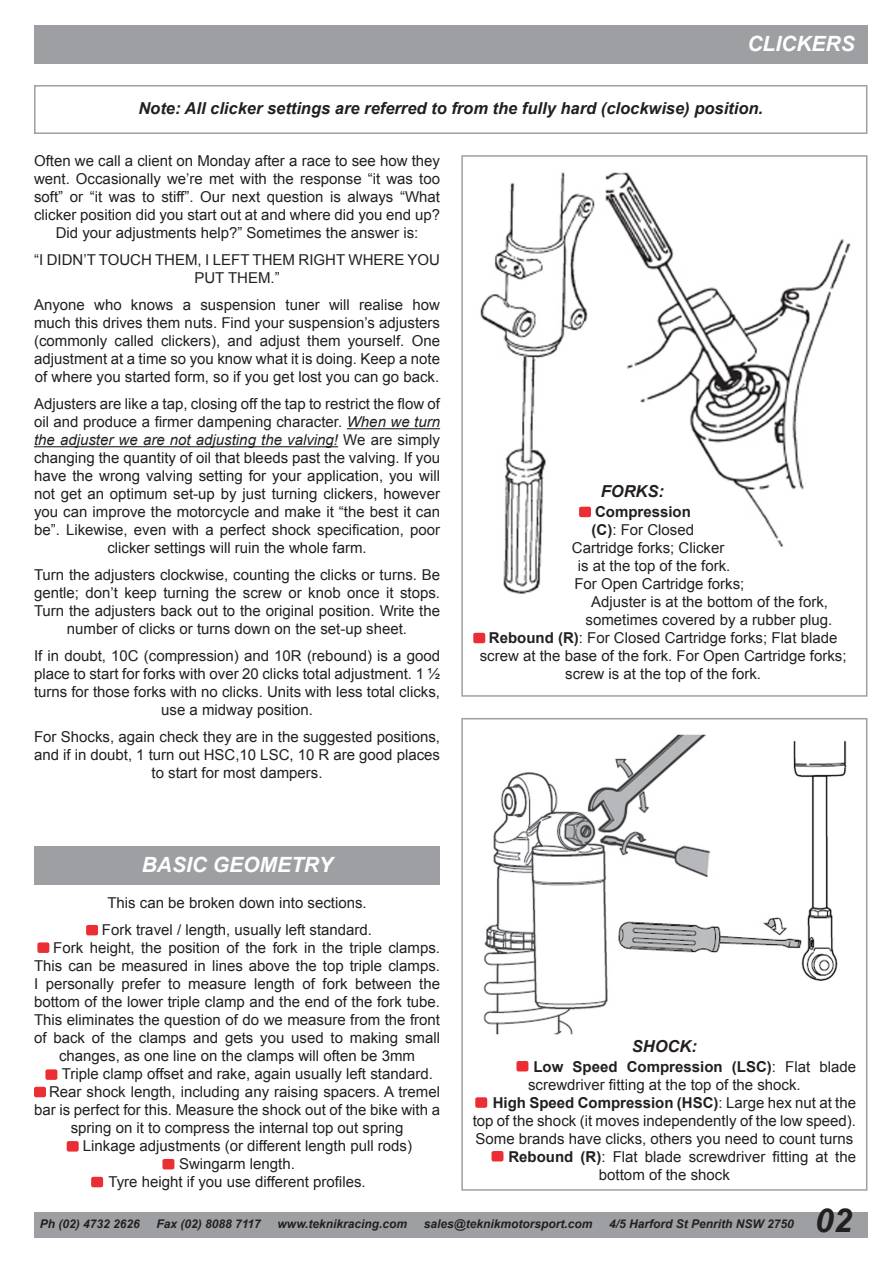
<style>
.page{position:relative;width:893px;height:1263px;background:#fff}
.page>*{position:absolute;margin:0;border:0;box-sizing:border-box;transform-origin:0 0}
.t1{font:italic 700 33px "Arial";color:#231f20}
.t2{font:italic 700 21px "Arial";color:#fff}
.t3{font:italic 700 16.5px "Arial";color:#231f20}
.t4{font:15px/18px "Arial";color:#231f20;text-align:center}
.t5{font:700 15px "Arial";color:#231f20}
.t6{font:italic 700 12px "Arial";color:#231f20}
.s1{font-style:italic}
.s2{font-weight:700}
.s3{font-weight:400}
</style>
<div class="page">
<div style="left:34px;top:26px;width:833px;height:38px;background:#9d9fa2"></div>
<div style="left:34px;top:1212px;width:833px;height:25px;background:#9d9fa2"></div>
<div style="left:34px;top:85px;width:833px;height:49px;border:2px solid #9d9fa2"></div>
<div style="left:461px;top:155px;width:406px;height:542px;border:2px solid #9d9fa2"></div>
<div style="left:461px;top:718px;width:406px;height:473px;border:2px solid #9d9fa2"></div>
<div style="left:34px;top:846px;width:406px;height:38px;background:#9d9fa2"></div>
<hr style="left:347px;top:428px;width:93px;height:1px;background:#231f20">
<hr style="left:34px;top:446px;width:304px;height:1px;background:#231f20">
<div style="left:86px;top:925px;width:12px;height:10px;background:#ea2e34;border-radius:2px"></div>
<div style="left:37px;top:942px;width:12px;height:11px;background:#ea2e34;border-radius:2px"></div>
<div style="left:45px;top:1069px;width:12px;height:11px;background:#ea2e34;border-radius:2px"></div>
<div style="left:34px;top:1087px;width:12px;height:10px;background:#ea2e34;border-radius:2px"></div>
<div style="left:162px;top:1159px;width:12px;height:10px;background:#ea2e34;border-radius:2px"></div>
<div style="left:91px;top:1177px;width:12px;height:10px;background:#ea2e34;border-radius:2px"></div>
<div style="left:516px;top:1061px;width:12px;height:10px;background:#ea2e34;border-radius:2px"></div>
<div style="left:475px;top:1097px;width:12px;height:11px;background:#ea2e34;border-radius:2px"></div>
<div style="left:491px;top:1151px;width:12px;height:10px;background:#ea2e34;border-radius:2px"></div>
<div style="left:67px;top:1141px;width:12px;height:10px;background:#ea2e34;border-radius:2px"></div>
<img style="left:480px;top:172px;width:115px;height:422px">
<img style="left:605px;top:172px;width:246px;height:375px">
<img style="left:483px;top:734px;width:223px;height:301px">
<img style="left:610px;top:736px;width:237px;height:249px">
<div style="left:579px;top:507px;width:12px;height:10px;background:#ea2e34;border-radius:2px"></div>
<div style="left:473px;top:633px;width:12px;height:10px;background:#ea2e34;border-radius:2px"></div>
<h2 class="t2" style="left:747px;top:30px;width:109px">CLICKERS</h2>
<p class="t3" style="left:138px;top:97px;width:626px">Note: All clicker settings are referred to from the fully hard (clockwise) position.</p>
<p class="t4" style="left:34px;top:152px;width:408px">Often we call a client on Monday after a race to see how they went. Occasionally we’re met with the response “it was too soft” or “it was to stiff”. Our next question is always “What clicker position did you start out at and where did you end up?<br>Did your adjustments help?” Sometimes the answer is:</p>
<p class="t4" style="left:34px;top:251px;width:408px">“I DIDN’T TOUCH THEM, I LEFT THEM RIGHT WHERE YOU<br>PUT THEM.”</p>
<p class="t4" style="left:34px;top:296px;width:408px;text-align:justify">Anyone who knows a suspension tuner will realise how much this drives them nuts. Find your suspension’s adjusters (commonly called clickers), and adjust them yourself. One adjustment at a time so you know what it is doing. Keep a note of where you started form, so if you get lost you can go back.</p>
<p class="t4" style="left:34px;top:395px;width:408px">Adjusters are like a tap, closing off the tap to restrict the flow of oil and produce a firmer dampening character. <span class="s1">When we turn the adjuster we are not adjusting the valving!</span> We are simply changing the quantity of oil that bleeds past the valving. If you have the wrong valving setting for your application, you will not get an optimum set-up by just turning clickers, however you can improve the motorcycle and make it “the best it can be”. Likewise, even with a perfect shock specification, poor clicker settings will ruin the whole farm.</p>
<p class="t4" style="left:34px;top:566px;width:408px">Turn the adjusters clockwise, counting the clicks or turns. Be gentle; don’t keep turning the screw or knob once it stops.<br>Turn the adjusters back out to the original position. Write the number of clicks or turns down on the set-up sheet.</p>
<p class="t4" style="left:34px;top:647px;width:408px">If in doubt, 10C (compression) and 10R (rebound) is a good place to start for forks with over 20 clicks total adjustment. 1 ½ turns for those forks with no clicks. Units with less total clicks, use a midway position.</p>
<p class="t4" style="left:34px;top:728px;width:408px">For Shocks, again check they are in the suggested positions, and if in doubt, 1 turn out HSC,10 LSC, 10 R are good places to start for most dampers.</p>
<h2 class="t2" style="left:142px;top:851px;width:192px">BASIC GEOMETRY</h2>
<p class="t4" style="left:102px;top:890px;width:272px;line-height:27px">This can be broken down into sections.<br>Fork travel / length, usually left standard.</p>
<p class="t4" style="left:53px;top:939px;width:388px">Fork height, the position of the fork in the triple clamps.</p>
<p class="t4" style="left:34px;top:957px;width:408px">This can be measured in lines above the top triple clamps.</p>
<p class="t4" style="left:34px;top:975px;width:408px">I personally prefer to measure length of fork between the</p>
<p class="t4" style="left:34px;top:993px;width:408px">bottom of the lower triple clamp and the end of the fork tube.</p>
<p class="t4" style="left:34px;top:1011px;width:408px">This eliminates the question of do we measure from the front</p>
<p class="t4" style="left:34px;top:1029px;width:408px">of back of the clamps and gets you used to making small</p>
<p class="t4" style="left:59px;top:1047px;width:357px">changes, as one line on the clamps will often be 3mm</p>
<p class="t4" style="left:62px;top:1065px;width:373px">Triple clamp offset and rake, again usually left standard.</p>
<p class="t4" style="left:49px;top:1083px;width:393px">Rear shock length, including any raising spacers. A tremel</p>
<p class="t4" style="left:34px;top:1101px;width:408px">bar is perfect for this. Measure the shock out of the bike with a</p>
<p class="t4" style="left:71px;top:1119px;width:334px">spring on it to compress the internal top out spring</p>
<p class="t4" style="left:83px;top:1137px;width:331px">Linkage adjustments (or different length pull rods)</p>
<p class="t4" style="left:179px;top:1155px;width:117px">Swingarm length.</p>
<p class="t4" style="left:108px;top:1173px;width:259px">Tyre height if you use different profiles.</p>
<p class="t3" style="left:601px;top:481px;width:65px">FORKS:</p>
<p class="t5" style="left:595px;top:502px;width:97px">Compression</p>
<p class="t4" style="left:592px;top:521px;width:104px"><span class="s2">(C)</span>: For Closed</p>
<p class="t4" style="left:572px;top:539px;width:154px">Cartridge forks; Clicker</p>
<p class="t4" style="left:578px;top:557px;width:154px">is at the top of the fork.</p>
<p class="t4" style="left:574px;top:575px;width:172px">For Open Cartridge forks;</p>
<p class="t4" style="left:591px;top:593px;width:238px">Adjuster is at the bottom of the fork,</p>
<p class="t4" style="left:585px;top:611px;width:248px">sometimes covered by a rubber plug.</p>
<p class="t4" style="left:489px;top:629px;width:350px"><span class="s2">Rebound (R)</span>: For Closed Cartridge forks; Flat blade</p>
<p class="t4" style="left:480px;top:647px;width:368px">screw at the base of the fork. For Open Cartridge forks;</p>
<p class="t4" style="left:565px;top:665px;width:197px">screw is at the top of the fork.</p>
<p class="t3" style="left:632px;top:1035px;width:67px">SHOCK:</p>
<p class="t5" style="left:533px;top:1057px;width:324px">Low Speed Compression (LSC)<span class="s3">: Flat blade</span></p>
<p class="t4" style="left:528px;top:1076px;width:274px">screwdriver fitting at the top of the shock.</p>
<p class="t5" style="left:493px;top:1093px;width:365px">High Speed Compression (HSC)<span class="s3">: Large hex nut at the</span></p>
<p class="t4" style="left:473px;top:1112px;width:385px">top of the shock (it moves independently of the low speed).</p>
<p class="t4" style="left:476px;top:1130px;width:379px">Some brands have clicks, others you need to count turns</p>
<p class="t4" style="left:508px;top:1148px;width:349px"><span class="s2">Rebound (R)</span>: Flat blade screwdriver fitting at the</p>
<p class="t4" style="left:599px;top:1166px;width:132px">bottom of the shock</p>
<p class="t6" style="left:40px;top:1216px;width:102px">Ph (02) 4732 2626</p>
<p class="t6" style="left:156px;top:1216px;width:106px">Fax (02) 8088 7117</p>
<p class="t6" style="left:278px;top:1216px;width:131px">www.teknikracing.com</p>
<p class="t6" style="left:424px;top:1216px;width:170px">sales@teknikmotorsport.com</p>
<p class="t6" style="left:609px;top:1216px;width:186px">4/5 Harford St Penrith NSW 2750</p>
<h1 class="t1" style="left:815px;top:1199px;width:38px">02</h1>
</div>
